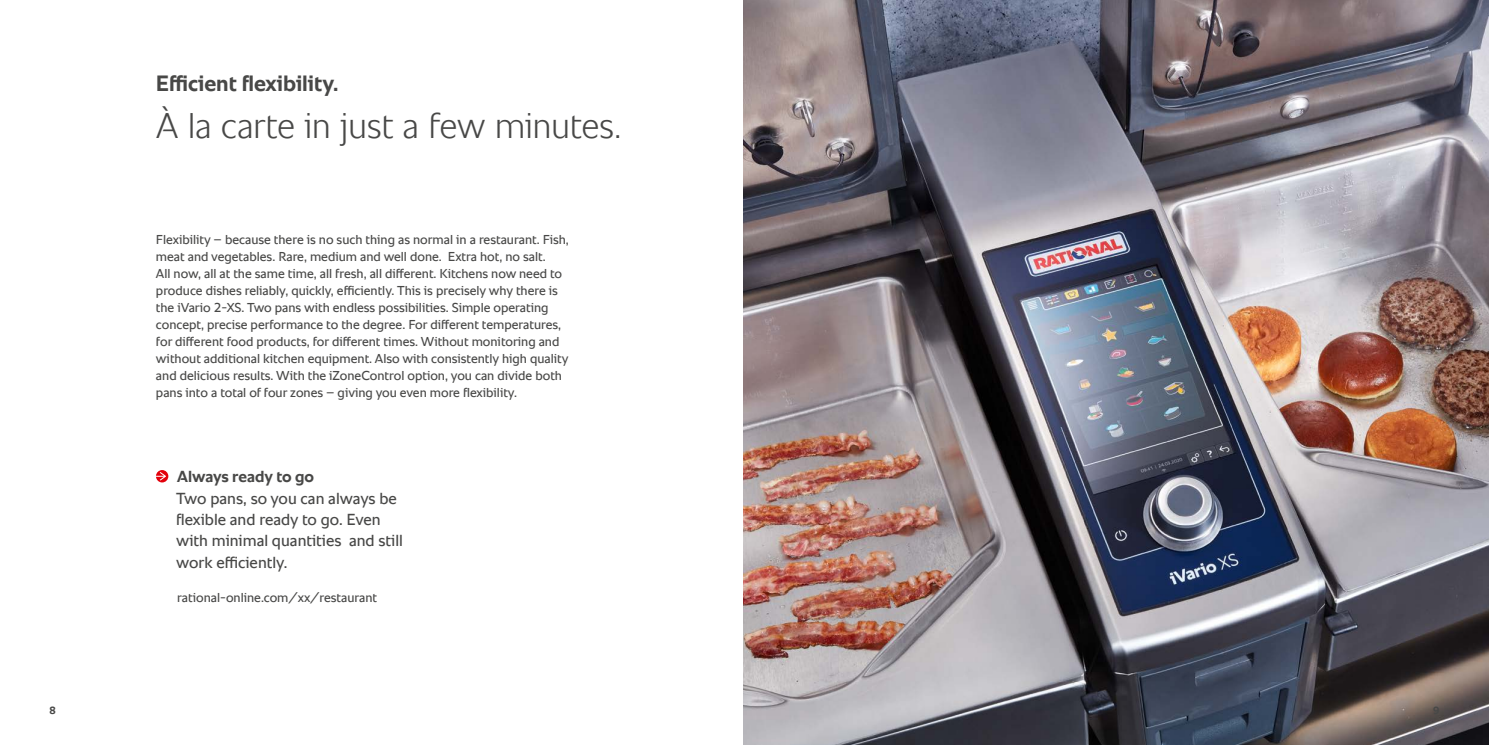
<style>
.page{position:relative;width:1489px;height:745px;background:#fff}
.page>*{position:absolute;margin:0;border:0;box-sizing:border-box;transform-origin:0 0}
.t1{font:300 36.25px "RATIONAL Sans TT";letter-spacing:-.015em;color:#484847}
.t2{font:700 22.5px "RATIONAL Sans TT";color:#484847}
.t3{font:16.25px/21.2px "RATIONAL Sans TT";color:#484847}
.t4{font:700 16.25px "RATIONAL Sans TT";letter-spacing:-.005em;color:#484847}
.t5{font:13.12px/17px "RATIONAL Sans TT";color:#484847}
.t6{font:700 10.62px "RATIONAL Sans TT";color:#484847}
</style>
<div class="page">
<img style="left:743px;top:0;width:745px;height:744px">
<svg style="left:156px;top:470px;width:12px;height:12px"></svg>
<h2 class="t2" style="left:156px;top:67px;width:184px">Efficient flexibility.</h2>
<h1 class="t1" style="left:156px;top:99px;width:467px">À la carte in just a few minutes.</h1>
<p class="t5" style="left:156px;top:231px;width:414px">Flexibility – because there is no such thing as normal in a restaurant. Fish, meat and vegetables. Rare, medium and well done. Extra hot, no salt.<br>All now, all at the same time, all fresh, all different. Kitchens now need to produce dishes reliably, quickly, efficiently. This is precisely why there is the iVario 2-XS. Two pans with endless possibilities. Simple operating concept, precise performance to the degree. For different temperatures, for different food products, for different times. Without monitoring and without additional kitchen equipment. Also with consistently high quality and delicious results. With the iZoneControl option, you can divide both pans into a total of four zones – giving you even more flexibility.</p>
<p class="t4" style="left:177px;top:465px;width:138px">Always ready to go</p>
<p class="t3" style="left:176px;top:487px;width:228px">Two pans, so you can always be flexible and ready to go. Even with minimal quantities and still work efficiently.</p>
<p class="t5" style="left:177px;top:588px;width:201px">rational-online.com/xx/restaurant</p>
<p class="t6" style="left:50px;top:701px;width:8px">8</p>
<p class="t6" style="left:1432px;top:701px;width:8px">9</p>
</div>
